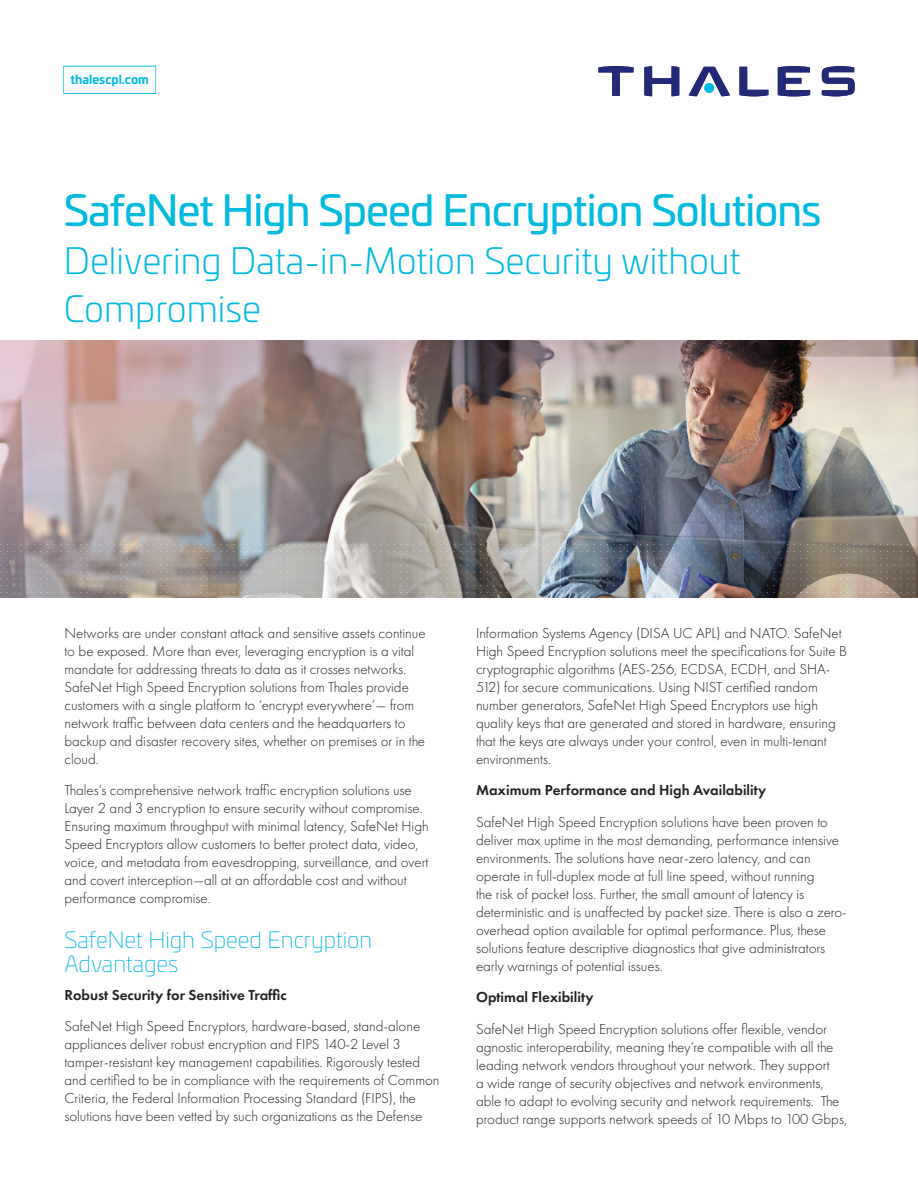
<style>
.page{position:relative;width:918px;height:1188px;background:#fff}
.page>*{position:absolute;margin:0;border:0;box-sizing:border-box;transform-origin:0 0}
.t1{font:42px "Univia Pro";letter-spacing:-.02em;color:#00badf}
.t2{font:300 36px/48px "Univia Pro";color:#00badf}
.t3{font:200 22.5px/24px "Univia Pro";color:#00badf}
.t4{font:300 15px/18px "Futura PT";color:#231f20}
.t5{font:600 15px "Futura PT";color:#231f20}
.t6{font:700 12px "Univia Pro";color:#00badf}
</style>
<div class="page">
<svg style="left:822px;top:66px;width:33px;height:30px"></svg>
<svg style="left:778px;top:66px;width:32px;height:30px"></svg>
<svg style="left:739px;top:67px;width:29px;height:29px"></svg>
<svg style="left:689px;top:67px;width:41px;height:29px"></svg>
<div style="left:704px;top:83px;width:10px;height:10px;background:#00badf;border-radius:50%"></div>
<svg style="left:644px;top:66px;width:35px;height:30px"></svg>
<svg style="left:598px;top:66px;width:36px;height:30px"></svg>
<img style="left:0;top:341px;width:918px;height:256px">
<svg style="left:63px;top:66px;width:93px;height:28px"></svg>
<p class="t6" style="left:71px;top:70px;width:80px">thalescpl.com</p>
<h1 class="t1" style="left:64px;top:179px;width:759px">SafeNet High Speed Encryption Solutions</h1>
<h2 class="t2" style="left:64px;top:235px;width:678px">Delivering Data-in-Motion Security without<br>Compromise</h2>
<p class="t4" style="left:64px;top:624px;width:363px">Networks are under constant attack and sensitive assets continue to be exposed. More than ever, leveraging encryption is a vital mandate for addressing threats to data as it crosses networks.<br>SafeNet High Speed Encryption solutions from Thales provide customers with a single platform to ‘encrypt everywhere’— from network traffic between data centers and the headquarters to backup and disaster recovery sites, whether on premises or in the cloud.</p>
<p class="t4" style="left:64px;top:781px;width:366px">Thales’s comprehensive network traffic encryption solutions use Layer 2 and 3 encryption to ensure security without compromise.<br>Ensuring maximum throughput with minimal latency, SafeNet High Speed Encryptors allow customers to better protect data, video, voice, and metadata from eavesdropping, surveillance, and overt and covert interception—all at an affordable cost and without performance compromise.</p>
<h3 class="t3" style="left:64px;top:926px;width:309px">SafeNet High Speed Encryption<br>Advantages</h3>
<p class="t5" style="left:64px;top:985px;width:224px">Robust Security for Sensitive Traffic</p>
<p class="t4" style="left:64px;top:1017px;width:377px">SafeNet High Speed Encryptors, hardware-based, stand-alone appliances deliver robust encryption and FIPS 140-2 Level 3 tamper-resistant key management capabilities. Rigorously tested and certified to be in compliance with the requirements of Common Criteria, the Federal Information Processing Standard (FIPS), the solutions have been vetted by such organizations as the Defense</p>
<p class="t4" style="left:476px;top:624px;width:373px">Information Systems Agency (DISA UC APL) and NATO. SafeNet High Speed Encryption solutions meet the specifications for Suite B cryptographic algorithms (AES-256, ECDSA, ECDH, and SHA-512) for secure communications. Using NIST certified random number generators, SafeNet High Speed Encryptors use high quality keys that are generated and stored in hardware, ensuring that the keys are always under your control, even in multi-tenant environments.</p>
<p class="t5" style="left:476px;top:781px;width:292px">Maximum Performance and High Availability</p>
<p class="t4" style="left:476px;top:813px;width:372px">SafeNet High Speed Encryption solutions have been proven to deliver max uptime in the most demanding, performance intensive environments. The solutions have near-zero latency, and can operate in full-duplex mode at full line speed, without running<br>the risk of packet loss. Further, the small amount of latency is deterministic and is unaffected by packet size. There is also a zero&shy;overhead option available for optimal performance. Plus, these solutions feature descriptive diagnostics that give administrators early warnings of potential issues.</p>
<p class="t5" style="left:476px;top:988px;width:119px">Optimal Flexibility</p>
<p class="t4" style="left:476px;top:1020px;width:373px">SafeNet High Speed Encryption solutions offer flexible, vendor agnostic interoperability, meaning they’re compatible with all the leading network vendors throughout your network. They support<br>a wide range of security objectives and network environments, able to adapt to evolving security and network requirements. The product range supports network speeds of 10 Mbps to 100 Gbps,</p>
</div>
